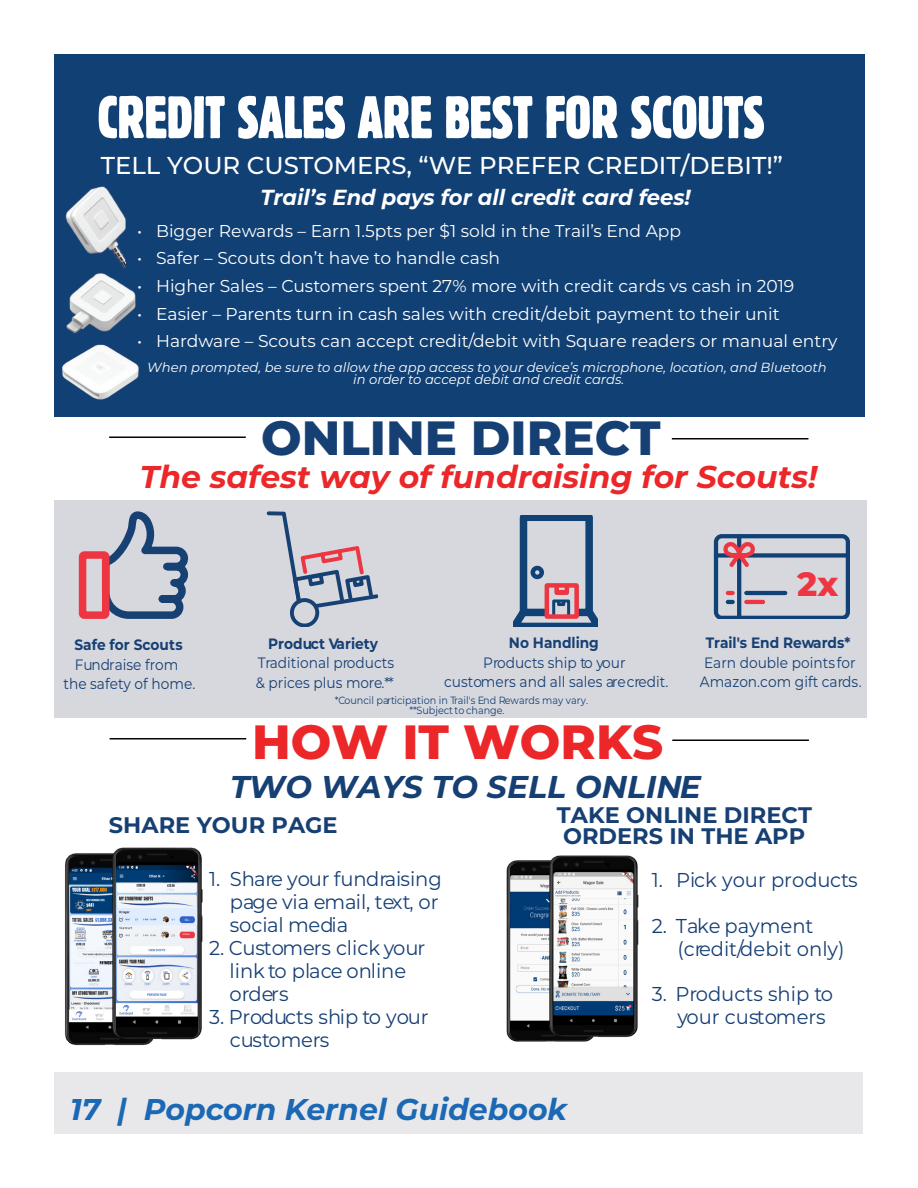
<style>
.page{position:relative;width:918px;height:1188px;background:#fff}
.page>*{position:absolute;margin:0;border:0;box-sizing:border-box;transform-origin:0 0}
.t1{font:59.55px "Block BE Extra Cn";color:#fff}
.t2{font:800 48px "Montserrat";color:#163f73}
.t3{font:800 48px "Montserrat";color:#ec2729}
.t4{font:800 33.6px "Montserrat";color:#ee3643}
.t5{font:italic 700 31.5px "Montserrat";color:#ec2729}
.t6{font:italic 700 31.5px "Montserrat";color:#163f73}
.t7{font:italic 700 30px "Montserrat";color:#1b68b4}
.t8{font:500 24.45px "Montserrat";color:#fff}
.t9{font:700 22.5px/21px "Montserrat";color:#163f73}
.t10{font:italic 700 21.75px "Montserrat";color:#fff}
.t11{font:20.1px/23px "Montserrat";color:#163f73}
.t12{font:17.1px "Montserrat";color:#fff}
.t13{font:15px/19.5px "Montserrat";color:#163f73;text-align:center;scale:.92 1}
.t14{font:700 15px "Montserrat";color:#163f73;scale:.92 1}
.t15{font:italic 13.2px/11.9px "Montserrat";color:#fff;text-align:center}
.t16{font:10.5px/10.5px "Montserrat";color:#163f73;scale:.92 1}
</style>
<div class="page">
<div style="left:55px;top:1072px;width:808px;height:61px;background:#e8e8ea"></div>
<div style="left:54px;top:54px;width:811px;height:362px;background:#114074"></div>
<img style="left:62px;top:344px;width:77px;height:56px">
<img style="left:65px;top:186px;width:61px;height:82px">
<img style="left:66px;top:277px;width:70px;height:57px">
<img style="left:65px;top:263px;width:60px;height:14px">
<hr style="left:109px;top:436px;width:137px;height:2px;background:#040503">
<hr style="left:672px;top:438px;width:136px;height:2px;background:#040503">
<div style="left:54px;top:501px;width:812px;height:217px;background:#d6d8de"></div>
<svg style="left:109px;top:511px;width:80px;height:108px"></svg>
<div style="left:79px;top:551px;width:30px;height:68px;border:8px solid #ee3643;border-radius:2px"></div>
<svg style="left:267px;top:511px;width:111px;height:116px"></svg>
<svg style="left:515px;top:516px;width:83px;height:111px"></svg>
<div style="left:545px;top:583px;width:34px;height:36px;border:4px solid #ee3643"></div>
<svg style="left:714px;top:534px;width:135px;height:85px"></svg>
<hr style="left:110px;top:738px;width:136px;height:2px;background:#040503">
<hr style="left:672px;top:740px;width:137px;height:1px;background:#040503">
<img style="left:65px;top:847px;width:137px;height:199px">
<img style="left:506px;top:855px;width:132px;height:187px">
<h1 class="t1" style="left:97px;top:83px;width:669px">CREDIT SALES ARE BEST FOR SCOUTS</h1>
<h3 class="t8" style="left:101px;top:148px;width:684px">TELL YOUR CUSTOMERS, “WE PREFER CREDIT/DEBIT!”</h3>
<p class="t10" style="left:260px;top:182px;width:432px">Trail’s End pays for all credit card fees!</p>
<p class="t12" style="left:137px;top:219px;width:546px">• Bigger Rewards – Earn 1.5pts per $1 sold in the Trail’s End App</p>
<p class="t12" style="left:137px;top:247px;width:364px">• Safer – Scouts don’t have to handle cash</p>
<p class="t12" style="left:137px;top:274px;width:659px">• Higher Sales – Customers spent 27% more with credit cards vs cash in 2019</p>
<p class="t12" style="left:137px;top:302px;width:644px">• Easier – Parents turn in cash sales with credit/debit payment to their unit</p>
<p class="t12" style="left:137px;top:330px;width:702px">• Hardware – Scouts can accept credit/debit with Square readers or manual entry</p>
<p class="t15" style="left:147px;top:361px;width:681px">When prompted, be sure to allow the app access to your device’s microphone, location, and Bluetooth in order to accept debit and credit cards.</p>
<h2 class="t2" style="left:261px;top:403px;width:401px">ONLINE DIRECT</h2>
<h3 class="t5" style="left:140px;top:454px;width:679px">The safest way of fundraising for Scouts!</h3>
<p class="t14" style="left:75px;top:634px;width:119px">Safe for Scouts</p>
<p class="t13" style="left:63px;top:654px;width:145px">Fundraise from<br>the safety of home.</p>
<p class="t14" style="left:268px;top:632px;width:121px">Product Variety</p>
<p class="t13" style="left:256px;top:652px;width:152px;text-align:left">Traditional products &amp; prices plus more.**</p>
<p class="t14" style="left:509px;top:632px;width:99px">No Handling</p>
<p class="t13" style="left:444px;top:652px;width:245px">Products ship to your<br>customers and all sales are credit.</p>
<p class="t16" style="left:409px;top:694px;width:196px;text-indent:-75px">*Council participation in Trail's End Rewards may vary. **Subject to change.</p>
<h3 class="t4" style="left:797px;top:559px;width:42px">2x</h3>
<p class="t14" style="left:706px;top:632px;width:159px">Trail's End Rewards*</p>
<p class="t13" style="left:700px;top:652px;width:177px;text-align:left">Earn double points for<br>Amazon.com gift cards.</p>
<h2 class="t3" style="left:252px;top:707px;width:412px">HOW IT WORKS</h2>
<h3 class="t6" style="left:230px;top:765px;width:472px">TWO WAYS TO SELL ONLINE</h3>
<h3 class="t9" style="left:109px;top:813px;width:230px">SHARE YOUR PAGE</h3>
<h3 class="t9" style="left:557px;top:803px;width:257px">TAKE ONLINE DIRECT<br>ORDERS IN THE APP</h3>
<p class="t11" style="left:230px;top:867px;width:214px;text-indent:-21px">1. Share your fundraising page via email, text, or social media</p>
<p class="t11" style="left:230px;top:936px;width:197px;text-indent:-20px">2. Customers click your link to place online orders</p>
<p class="t11" style="left:230px;top:1005px;width:200px;text-indent:-21px">3. Products ship to your customers</p>
<p class="t11" style="left:652px;top:867px;width:207px">1. Pick your products</p>
<p class="t11" style="left:677px;top:913px;width:169px;text-indent:-26px">2. Take payment (credit/debit only)</p>
<p class="t11" style="left:677px;top:982px;width:157px;text-indent:-26px">3. Products ship to your customers</p>
<p class="t7" style="left:70px;top:1088px;width:498px">17 | Popcorn Kernel Guidebook</p>
</div>
